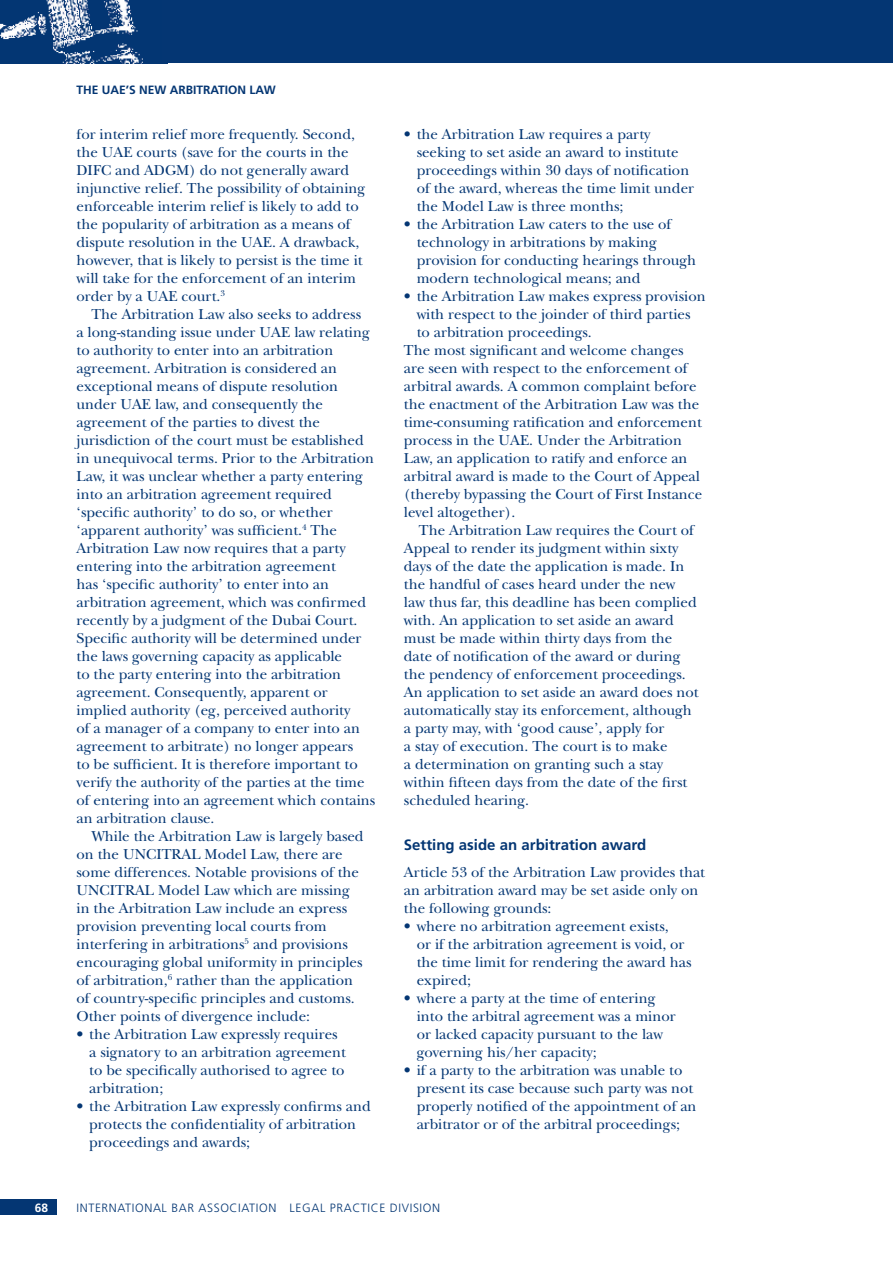
<style>
.page{position:relative;width:893px;height:1263px;background:#fff}
.page>*{position:absolute;margin:0;border:0;box-sizing:border-box;transform-origin:0 0}
.t1{font:15px/18px "New Baskerville";color:#043673}
.t2{font:700 15px "Frutiger";color:#043673}
.t3{font:300 12px "Frutiger";letter-spacing:.05em;color:#043673}
.t4{font:700 12px "Frutiger";color:#043673}
.t5{font:700 12px "Frutiger";color:#fff}
</style>
<div class="page">
<div style="left:0;top:1199px;width:57px;height:16px;background:#043673"></div>
<img style="left:0;top:0;width:162px;height:63px">
<div style="left:162px;top:0;width:731px;height:63px;background:#043673"></div>
<p class="t4" style="left:77px;top:83px;width:201px">THE UAE’S NEW ARBITRATION LAW</p>
<p class="t1" style="left:77px;top:125px;width:290px">for interim relief more frequently. Second, the UAE courts (save for the courts in the DIFC and ADGM) do not generally award injunctive relief. The possibility of obtaining enforceable interim relief is likely to add to the popularity of arbitration as a means of dispute resolution in the UAE. A drawback, however, that is likely to persist is the time it will take for the enforcement of an interim order by a UAE court.<sup>3</sup></p>
<p class="t1" style="left:77px;top:305px;width:300px;text-indent:15px">The Arbitration Law also seeks to address<br>a long-standing issue under UAE law relating to authority to enter into an arbitration agreement. Arbitration is considered an exceptional means of dispute resolution under UAE law, and consequently the agreement of the parties to divest the jurisdiction of the court must be established in unequivocal terms. Prior to the Arbitration Law, it was unclear whether a party entering into an arbitration agreement required ‘specific authority’ to do so, or whether ‘apparent authority’ was sufficient.<sup>4</sup> The Arbitration Law now requires that a party entering into the arbitration agreement<br>has ‘specific authority’ to enter into an arbitration agreement, which was confirmed recently by a judgment of the Dubai Court.<br>Specific authority will be determined under the laws governing capacity as applicable<br>to the party entering into the arbitration agreement. Consequently, apparent or implied authority (eg, perceived authority<br>of a manager of a company to enter into an agreement to arbitrate) no longer appears<br>to be sufficient. It is therefore important to verify the authority of the parties at the time of entering into an agreement which contains an arbitration clause.</p>
<p class="t1" style="left:77px;top:827px;width:289px;text-indent:15px">While the Arbitration Law is largely based on the UNCITRAL Model Law, there are some differences. Notable provisions of the UNCITRAL Model Law which are missing in the Arbitration Law include an express provision preventing local courts from interfering in arbitrations<sup>5</sup> and provisions encouraging global uniformity in principles of arbitration,<sup>6</sup> rather than the application of country-specific principles and customs.<br>Other points of divergence include:</p>
<p class="t1" style="left:89px;top:1025px;width:258px;text-indent:-13px">• the Arbitration Law expressly requires a signatory to an arbitration agreement to be specifically authorised to agree to arbitration;</p>
<p class="t1" style="left:89px;top:1097px;width:283px;text-indent:-13px">• the Arbitration Law expressly confirms and protects the confidentiality of arbitration proceedings and awards;</p>
<p class="t1" style="left:417px;top:125px;width:279px;text-indent:-13px">• the Arbitration Law requires a party seeking to set aside an award to institute proceedings within 30 days of notification of the award, whereas the time limit under the Model Law is three months;</p>
<p class="t1" style="left:417px;top:215px;width:281px;text-indent:-13px">• the Arbitration Law caters to the use of technology in arbitrations by making provision for conducting hearings through modern technological means; and</p>
<p class="t1" style="left:404px;top:287px;width:303px">• the Arbitration Law makes express provision</p>
<p class="t1" style="left:417px;top:305px;width:275px">with respect to the joinder of third parties</p>
<p class="t1" style="left:417px;top:323px;width:177px">to arbitration proceedings.</p>
<p class="t1" style="left:404px;top:341px;width:281px">The most significant and welcome changes</p>
<p class="t1" style="left:404px;top:359px;width:285px">are seen with respect to the enforcement of</p>
<p class="t1" style="left:404px;top:377px;width:294px">arbitral awards. A common complaint before</p>
<p class="t1" style="left:404px;top:395px;width:297px">the enactment of the Arbitration Law was the</p>
<p class="t1" style="left:404px;top:413px;width:299px">time-consuming ratification and enforcement</p>
<p class="t1" style="left:404px;top:431px;width:280px">process in the UAE. Under the Arbitration</p>
<p class="t1" style="left:404px;top:449px;width:285px">Law, an application to ratify and enforce an</p>
<p class="t1" style="left:404px;top:467px;width:297px">arbitral award is made to the Court of Appeal</p>
<p class="t1" style="left:404px;top:485px;width:300px">(thereby bypassing the Court of First Instance</p>
<p class="t1" style="left:404px;top:503px;width:113px">level altogether).</p>
<p class="t1" style="left:419px;top:521px;width:277px">The Arbitration Law requires the Court of</p>
<p class="t1" style="left:404px;top:539px;width:276px">Appeal to render its judgment within sixty</p>
<p class="t1" style="left:404px;top:557px;width:282px">days of the date the application is made. In</p>
<p class="t1" style="left:404px;top:575px;width:273px">the handful of cases heard under the new</p>
<p class="t1" style="left:404px;top:593px;width:294px">law thus far, this deadline has been complied</p>
<p class="t1" style="left:404px;top:611px;width:271px">with. An application to set aside an award</p>
<p class="t1" style="left:404px;top:629px;width:270px">must be made within thirty days from the</p>
<p class="t1" style="left:404px;top:647px;width:278px">date of notification of the award or during</p>
<p class="t1" style="left:404px;top:665px;width:283px">the pendency of enforcement proceedings.</p>
<p class="t1" style="left:404px;top:683px;width:296px">An application to set aside an award does not</p>
<p class="t1" style="left:404px;top:701px;width:289px">automatically stay its enforcement, although</p>
<p class="t1" style="left:404px;top:719px;width:262px">a party may, with ‘good cause’, apply for</p>
<p class="t1" style="left:404px;top:737px;width:265px">a stay of execution. The court is to make</p>
<p class="t1" style="left:404px;top:755px;width:261px">a determination on granting such a stay</p>
<p class="t1" style="left:404px;top:773px;width:285px">within fifteen days from the date of the first</p>
<p class="t1" style="left:404px;top:791px;width:127px">scheduled hearing.</p>
<p class="t2" style="left:404px;top:836px;width:244px">Setting aside an arbitration award</p>
<p class="t1" style="left:404px;top:863px;width:303px">Article 53 of the Arbitration Law provides that an arbitration award may be set aside only on the following grounds:</p>
<p class="t1" style="left:417px;top:917px;width:276px;text-indent:-13px">• where no arbitration agreement exists,<br>or if the arbitration agreement is void, or the time limit for rendering the award has expired;</p>
<p class="t1" style="left:417px;top:989px;width:261px;text-indent:-13px">• where a party at the time of entering into the arbitral agreement was a minor or lacked capacity pursuant to the law governing his/her capacity;</p>
<p class="t1" style="left:417px;top:1061px;width:281px;text-indent:-13px">• if a party to the arbitration was unable to present its case because such party was not properly notified of the appointment of an arbitrator or of the arbitral proceedings;</p>
<p class="t5" style="left:35px;top:1200px;width:15px">68</p>
<p class="t3" style="left:77px;top:1201px;width:365px">INTERNATIONAL BAR ASSOCIATION LEGAL PRACTICE DIVISION</p>
</div>
